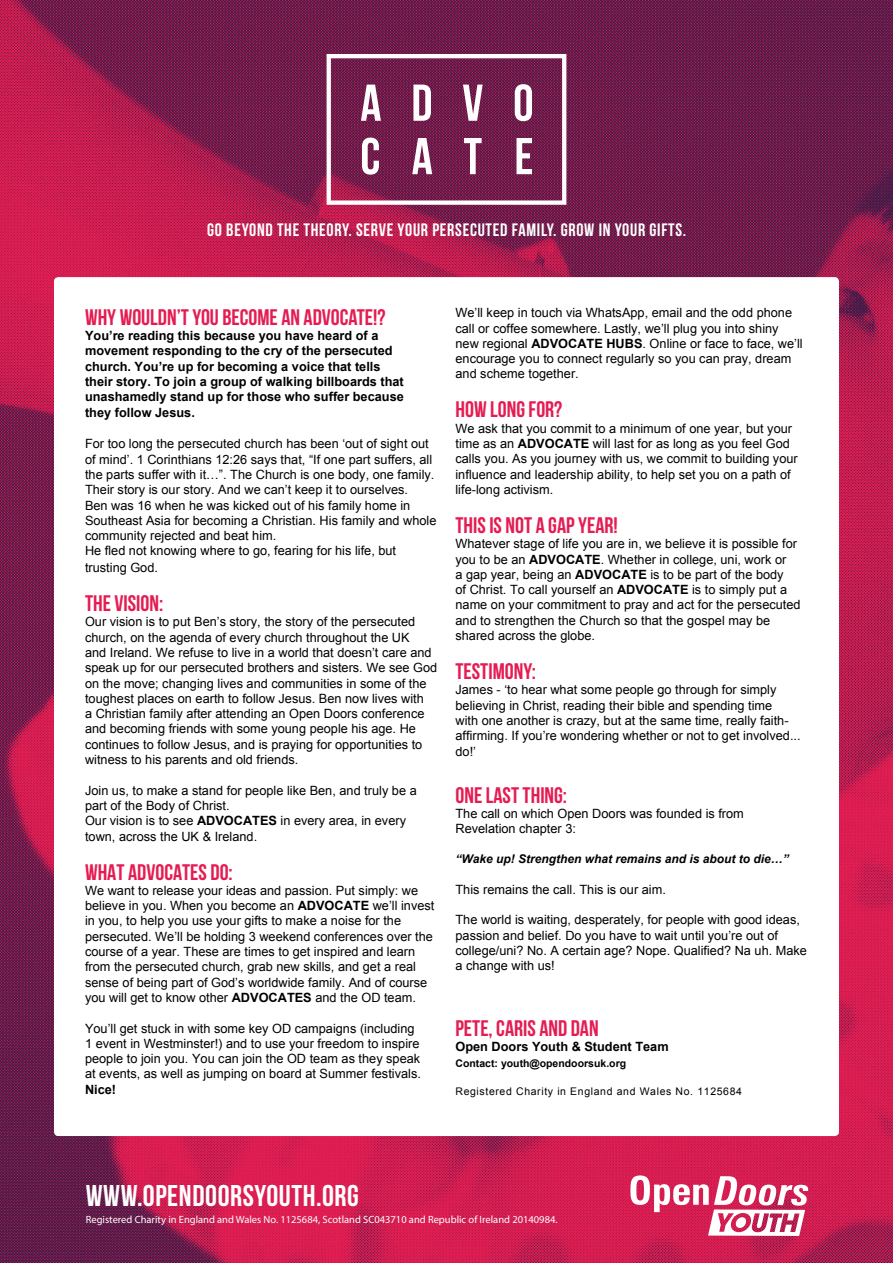
<style>
.page{position:relative;width:893px;height:1263px;background:#fff}
.page>*{position:absolute;margin:0;border:0;box-sizing:border-box;transform-origin:0 0}
.t1{font:30px "Bebas Neue";letter-spacing:.02em;color:#fff}
.t2{font:22.5px "Bebas Neue";color:#e41c52}
.t3{font:18px "Bebas Neue";letter-spacing:.04em;color:#fff}
.t4{font:12.75px/15.3px "Arial";color:#000}
.t5{font:700 12.75px/15.3px "Arial";color:#000}
.t6{font:italic 700 12px "Arial";color:#000}
.t7{font:10.5px "Myriad Pro";color:#fff}
.t8{font:10.5px "Arial";letter-spacing:.06em;color:#000}
.t9{font:700 10.5px "Arial";color:#000}
.s1{font-weight:700}
</style>
<div class="page">
<img style="left:0;top:0;width:893px;height:1263px">
<div style="left:54px;top:277px;width:785px;height:859px;background:#fff;border-radius:4px"></div>
<svg style="left:630px;top:1175px;width:178px;height:61px"></svg>
<svg style="left:327px;top:54px;width:239px;height:151px;background:#8a436a"></svg>
<h3 class="t3" style="left:207px;top:220px;width:480px">GO BEYOND THE THEORY. SERVE YOUR PERSECUTED FAMILY. GROW IN YOUR GIFTS.</h3>
<h2 class="t2" style="left:85px;top:305px;width:302px">WHY WOULDN’T YOU BECOME AN ADVOCATE!?</h2>
<p class="t5" style="left:85px;top:328px;width:320px">You’re reading this because you have heard of a movement responding to the cry of the persecuted church. You’re up for becoming a voice that tells their story. To join a group of walking billboards that unashamedly stand up for those who suffer because they follow Jesus.</p>
<p class="t4" style="left:85px;top:436px;width:353px">For too long the persecuted church has been ‘out of sight out of mind’. 1 Corinthians 12:26 says that, “If one part suffers, all the parts suffer with it…”. The Church is one body, one family.<br>Their story is our story. And we can’t keep it to ourselves.<br>Ben was 16 when he was kicked out of his family home in Southeast Asia for becoming a Christian. His family and whole community rejected and beat him.<br>He fled not knowing where to go, fearing for his life, but</p>
<p class="t4" style="left:85px;top:560px;width:74px">trusting God.</p>
<h2 class="t2" style="left:85px;top:591px;width:80px">THE VISION:</h2>
<p class="t4" style="left:85px;top:614px;width:354px">Our vision is to put Ben’s story, the story of the persecuted church, on the agenda of every church throughout the UK<br>and Ireland. We refuse to live in a world that doesn’t care and speak up for our persecuted brothers and sisters. We see God on the move; changing lives and communities in some of the toughest places on earth to follow Jesus. Ben now lives with<br>a Christian family after attending an Open Doors conference and becoming friends with some young people his age. He continues to follow Jesus, and is praying for opportunities to witness to his parents and old friends.</p>
<p class="t4" style="left:85px;top:783px;width:333px">Join us, to make a stand for people like Ben, and truly be a part of the Body of Christ.<br>Our vision is to see <span class="s1">ADVOCATES</span> in every area, in every town, across the UK &amp; Ireland.</p>
<h2 class="t2" style="left:85px;top:859px;width:149px">WHAT ADVOCATES DO:</h2>
<p class="t4" style="left:85px;top:883px;width:351px">We want to release your ideas and passion. Put simply: we believe in you. When you become an <span class="s1">ADVOCATE</span> we’ll invest in you, to help you use your gifts to make a noise for the persecuted. We’ll be holding 3 weekend conferences over the course of a year. These are times to get inspired and learn from the persecuted church, grab new skills, and get a real sense of being part of God’s worldwide family. And of course you will get to know other <span class="s1">ADVOCATES</span> and the OD team.</p>
<p class="t4" style="left:85px;top:1020px;width:337px">You’ll get stuck in with some key OD campaigns (including 1 event in Westminster!) and to use your freedom to inspire people to join you. You can join the OD team as they speak at events, as well as jumping on board at Summer festivals.</p>
<p class="t5" style="left:85px;top:1082px;width:33px">Nice!</p>
<p class="t4" style="left:455px;top:305px;width:349px">We’ll keep in touch via WhatsApp, email and the odd phone call or coffee somewhere. Lastly, we’ll plug you into shiny new regional <span class="s1">ADVOCATE HUBS</span>. Online or face to face, we’ll encourage you to connect regularly so you can pray, dream and scheme together.</p>
<h2 class="t2" style="left:455px;top:397px;width:108px">HOW LONG FOR?</h2>
<p class="t4" style="left:455px;top:421px;width:344px">We ask that you commit to a minimum of one year, but your time as an <span class="s1">ADVOCATE</span> will last for as long as you feel God calls you. As you journey with us, we commit to building your influence and leadership ability, to help set you on a path of life-long activism.</p>
<h2 class="t2" style="left:455px;top:513px;width:164px">THIS IS NOT A GAP YEAR!</h2>
<p class="t4" style="left:455px;top:536px;width:347px">Whatever stage of life you are in, we believe it is possible for you to be an <span class="s1">ADVOCATE</span>. Whether in college, uni, work or<br>a gap year, being an <span class="s1">ADVOCATE</span> is to be part of the body<br>of Christ. To call yourself an <span class="s1">ADVOCATE</span> is to simply put a name on your commitment to pray and act for the persecuted and to strengthen the Church so that the gospel may be shared across the globe.</p>
<h2 class="t2" style="left:455px;top:659px;width:82px">TESTIMONY:</h2>
<p class="t4" style="left:455px;top:682px;width:347px">James - ‘to hear what some people go through for simply believing in Christ, reading their bible and spending time<br>with one another is crazy, but at the same time, really faith&shy;affirming. If you’re wondering whether or not to get involved... do!’</p>
<h2 class="t2" style="left:455px;top:782px;width:113px">ONE LAST THING:</h2>
<p class="t4" style="left:455px;top:806px;width:290px">The call on which Open Doors was founded is from<br>Revelation chapter 3:</p>
<p class="t6" style="left:455px;top:851px;width:335px">“Wake up! Strengthen what remains and is about to die…”</p>
<p class="t4" style="left:455px;top:882px;width:212px">This remains the call. This is our aim.</p>
<p class="t4" style="left:455px;top:912px;width:353px">The world is waiting, desperately, for people with good ideas, passion and belief. Do you have to wait until you’re out of college/uni? No. A certain age? Nope. Qualified? Na uh. Make a change with us!</p>
<h2 class="t2" style="left:455px;top:1016px;width:145px">PETE, CARIS AND DAN</h2>
<p class="t5" style="left:455px;top:1040px;width:215px">Open Doors Youth &amp; Student Team</p>
<p class="t9" style="left:455px;top:1056px;width:172px">Contact: youth@opendoorsuk.org</p>
<p class="t8" style="left:455px;top:1084px;width:288px">Registered Charity in England and Wales No. 1125684</p>
<h1 class="t1" style="left:86px;top:1179px;width:275px">WWW.OPENDOORSYOUTH.ORG</h1>
<p class="t7" style="left:86px;top:1213px;width:473px">Registered Charity in England and Wales No. 1125684, Scotland SC043710 and Republic of Ireland 20140984.</p>
</div>
